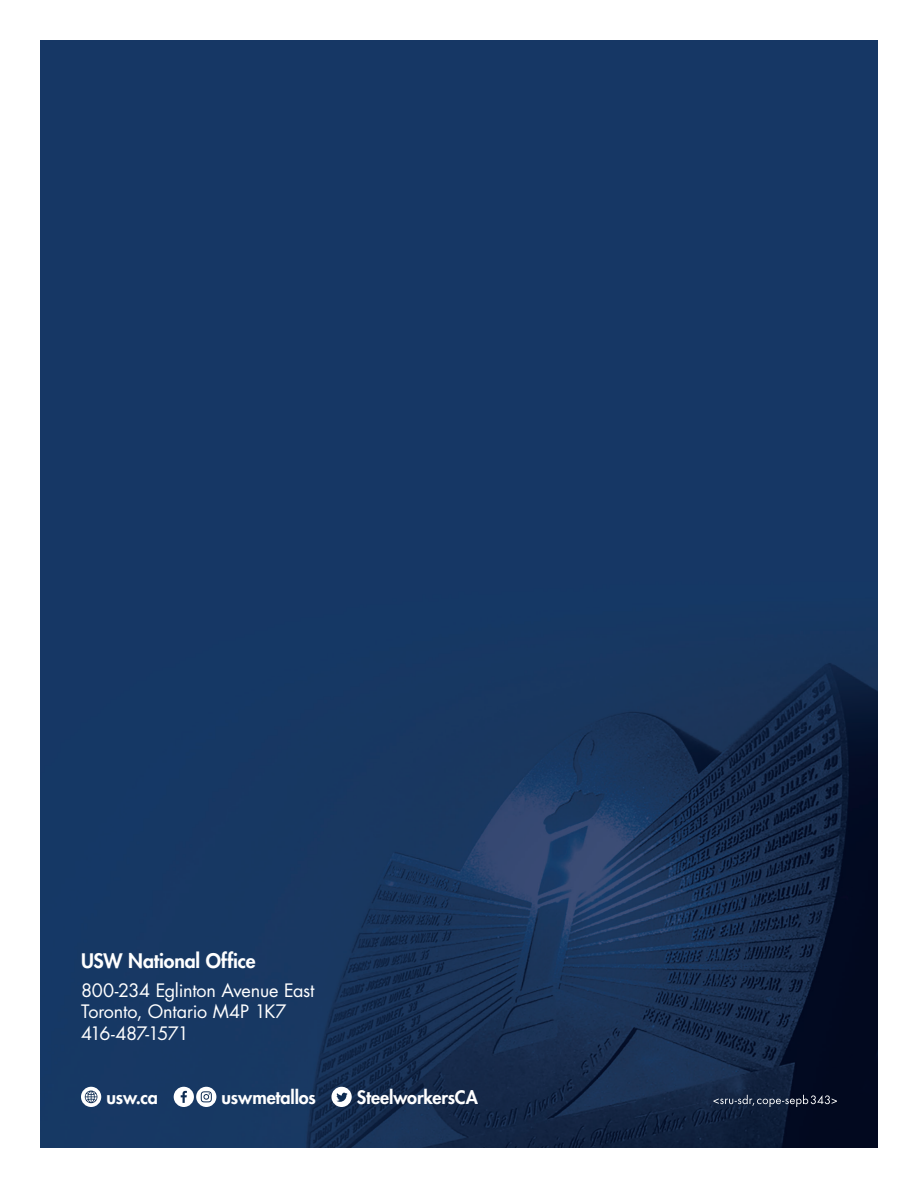
<style>
.page{position:relative;width:918px;height:1188px;background:#fff}
.page>*{position:absolute;margin:0;border:0;box-sizing:border-box;transform-origin:0 0}
.t1{font:800 19.5px "Futura Std";letter-spacing:-.005em;color:#fff}
.t2{font:18px "Futura Std";letter-spacing:-.015em;color:#fff}
.t3{font:800 18px "Futura Std";letter-spacing:-.005em;color:#fff}
.t4{font:18px "Futura Std";letter-spacing:-.065em;color:#fff}
</style>
<div class="page">
<img style="left:40px;top:40px;width:838px;height:1107px">
<svg style="left:81px;top:1087px;width:20px;height:20px"></svg>
<svg style="left:85px;top:1091px;width:12px;height:12px"></svg>
<div style="left:174px;top:1087px;width:20px;height:20px;background:#fff;border-radius:50%"></div>
<svg style="left:181px;top:1091px;width:6px;height:12px"></svg>
<svg style="left:196px;top:1087px;width:20px;height:20px"></svg>
<svg style="left:201px;top:1091px;width:11px;height:11px"></svg>
<div style="left:331px;top:1087px;width:21px;height:20px;background:#fff;border-radius:50%"></div>
<svg style="left:336px;top:1093px;width:12px;height:9px"></svg>
<svg style="left:713px;top:1095px;width:124px;height:12px"></svg>
<p class="t1" style="left:81px;top:949px;width:176px">USW National Office</p>
<p class="t2" style="left:81px;top:979px;width:235px">800-234 Eglinton Avenue East</p>
<p class="t2" style="left:81px;top:1000px;width:207px">Toronto, Ontario M4P 1K7</p>
<p class="t4" style="left:81px;top:1022px;width:109px">416-487-1571</p>
<p class="t3" style="left:106px;top:1086px;width:53px">usw.ca</p>
<p class="t3" style="left:222px;top:1086px;width:96px">uswmetallos</p>
<p class="t3" style="left:357px;top:1086px;width:122px">SteelworkersCA</p>
</div>
